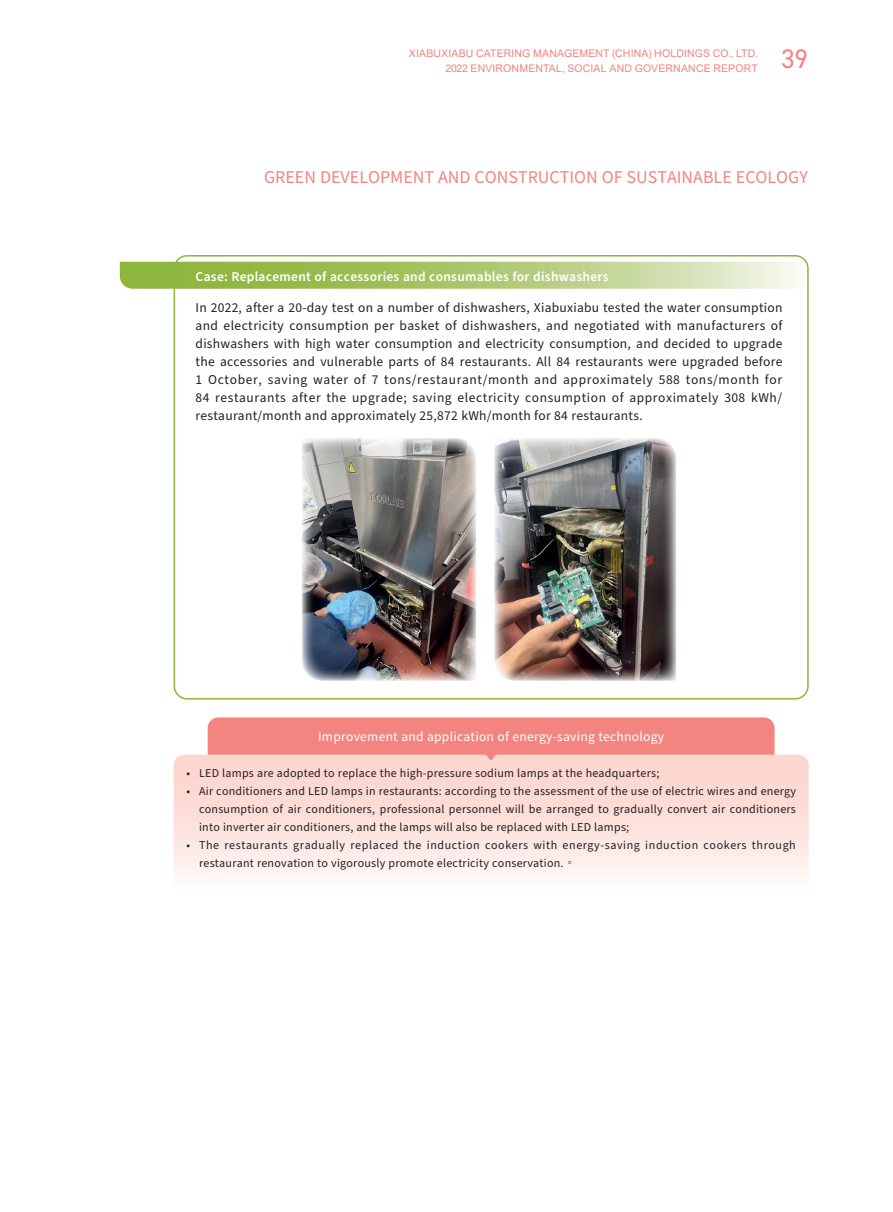
<style>
.page{position:relative;width:893px;height:1212px;background:#fff}
.page>*{position:absolute;margin:0;border:0;box-sizing:border-box;transform-origin:0 0}
.t1{font:27px "DIN2014";color:#f38480}
.t2{font:18px "Source Sans Pro";color:#f38480}
.t3{font:13.5px/18px "Source Sans Pro";letter-spacing:.02em;color:#231f20;text-align:justify}
.t4{font:600 13.5px "Source Sans Pro";letter-spacing:.02em;color:#fff}
.t5{font:13.5px "Source Sans Pro";letter-spacing:.02em;color:#fff}
.t6{font:12px/18px "Source Sans Pro";letter-spacing:.02em;color:#231f20;text-align:justify}
.t7{font:12px/17.4px "Source Sans Pro";letter-spacing:.05em;color:#231f20}
.t8{font:10.5px/15px "Arial";letter-spacing:.015em;color:#f38480;text-align:right}
.s1{font-family:"M Hei HK";font-weight:300}
</style>
<div class="page">
<svg style="left:120px;top:262px;width:686px;height:27px;background:#b3cc7b"></svg>
<div style="left:174px;top:255px;width:635px;height:444px;border:2px solid #8eb63e;border-radius:13px"></div>
<img style="left:302px;top:438px;width:174px;height:243px">
<img style="left:494px;top:438px;width:182px;height:243px">
<div style="left:208px;top:717px;width:567px;height:69px;background:#f38480;border-radius:11px"></div>
<svg style="left:174px;top:755px;width:635px;height:120px;background:#fce1db"></svg>
<svg style="left:485px;top:754px;width:12px;height:6px"></svg>
<p class="t8" style="left:409px;top:46px;width:350px">XIABUXIABU CATERING MANAGEMENT (CHINA) HOLDINGS CO., LTD.<br>2022 ENVIRONMENTAL, SOCIAL AND GOVERNANCE REPORT</p>
<h1 class="t1" style="left:781px;top:42px;width:28px">39</h1>
<h2 class="t2" style="left:264px;top:165px;width:545px">GREEN DEVELOPMENT AND CONSTRUCTION OF SUSTAINABLE ECOLOGY</h2>
<p class="t4" style="left:196px;top:268px;width:415px">Case: Replacement of accessories and consumables for dishwashers</p>
<p class="t3" style="left:196px;top:299px;width:588px">In 2022, after a 20-day test on a number of dishwashers, Xiabuxiabu tested the water consumption and electricity consumption per basket of dishwashers, and negotiated with manufacturers of dishwashers with high water consumption and electricity consumption, and decided to upgrade the accessories and vulnerable parts of 84 restaurants. All 84 restaurants were upgraded before 1 October, saving water of 7 tons/restaurant/month and approximately 588 tons/month for 84 restaurants after the upgrade; saving electricity consumption of approximately 308 kWh/ restaurant/month and approximately 25,872 kWh/month for 84 restaurants.</p>
<p class="t5" style="left:318px;top:728px;width:348px">Improvement and application of energy-saving technology</p>
<p class="t6" style="left:186px;top:765px;width:474px">• LED lamps are adopted to replace the high-pressure sodium lamps at the headquarters;</p>
<p class="t6" style="left:199px;top:783px;width:599px;text-indent:-13px">• Air conditioners and LED lamps in restaurants: according to the assessment of the use of electric wires and energy consumption of air conditioners, professional personnel will be arranged to gradually convert air conditioners into inverter air conditioners, and the lamps will also be replaced with LED lamps;</p>
<p class="t7" style="left:199px;top:837px;width:598px;text-indent:-13px">• The restaurants gradually replaced the induction cookers with energy-saving induction cookers through restaurant renovation to vigorously promote electricity conservation.<span class="s1">。</span></p>
</div>
